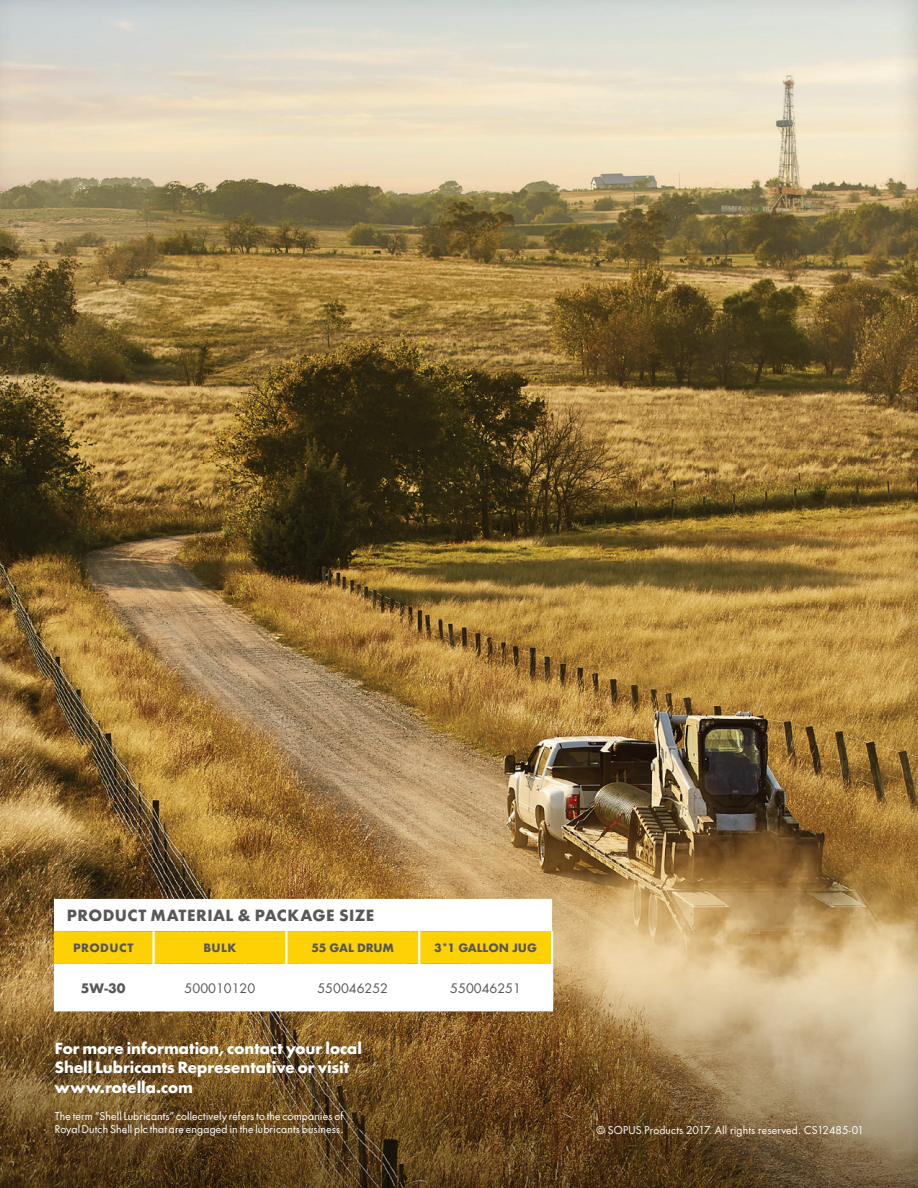
<style>
.page{position:relative;width:918px;height:1188px;background:#fff}
.page>*{position:absolute;margin:0;border:0;box-sizing:border-box;transform-origin:0 0}
.t1{font:700 15px/19.5px "Futura Std";letter-spacing:.005em;color:#fff}
.t2{font:700 15px "Futura";letter-spacing:.03em;color:#57585a}
.t3{font:12.75px "Futura";color:#57585a}
.t4{font:700 12.75px "Futura";color:#57585a}
.t5{font:700 11.25px "Futura";letter-spacing:-.005em;color:#57585a}
.t6{font:700 11.25px "Futura";letter-spacing:.04em;color:#57585a}
.t7{font:10.5px/13.5px "Futura Std";letter-spacing:.015em;color:#fff}
</style>
<div class="page">
<div style="left:0;top:0;width:918px;height:1188px;background:#231f20;opacity:.2"></div>
<svg style="left:0;top:971px;width:918px;height:217px;background:#80643b"></svg>
<svg style="left:54px;top:899px;width:498px;height:112px"></svg>
<div style="left:54px;top:931px;width:497px;height:33px;background:#fed105"></div>
<hr style="left:152px;top:931px;width:3px;height:33px;background:#fff">
<hr style="left:285px;top:931px;width:3px;height:33px;background:#fff">
<hr style="left:418px;top:931px;width:2px;height:33px;background:#fff">
<hr style="left:551px;top:931px;width:2px;height:33px;background:#fff">
<hr style="left:152px;top:964px;width:3px;height:47px;background:#fff">
<hr style="left:285px;top:964px;width:3px;height:47px;background:#fff">
<hr style="left:418px;top:964px;width:2px;height:47px;background:#fff">
<hr style="left:551px;top:964px;width:2px;height:47px;background:#fff">
<h1 class="t2" style="left:67px;top:905px;width:309px">PRODUCT MATERIAL &amp; PACKAGE SIZE</h1>
<p class="t6" style="left:73px;top:940px;width:62px">PRODUCT</p>
<p class="t5" style="left:203px;top:940px;width:35px">BULK</p>
<p class="t5" style="left:311px;top:940px;width:84px">55 GAL DRUM</p>
<p class="t5" style="left:434px;top:940px;width:104px">3*1 GALLON JUG</p>
<p class="t4" style="left:81px;top:979px;width:46px">5W-30</p>
<p class="t3" style="left:185px;top:979px;width:72px">500010120</p>
<p class="t3" style="left:317px;top:979px;width:72px">550046252</p>
<p class="t3" style="left:450px;top:979px;width:72px">550046251</p>
<h1 class="t1" style="left:55px;top:1038px;width:309px">For more information, contact your local<br>Shell Lubricants Representative or visit www.rotella.com</h1>
<p class="t7" style="left:55px;top:1109px;width:290px">The term “Shell Lubricants” collectively refers to the companies of<br>Royal Dutch Shell plc that are engaged in the lubricants business.</p>
<p class="t7" style="left:597px;top:1124px;width:269px">© SOPUS Products 2017. All rights reserved. CS12485-01</p>
</div>
